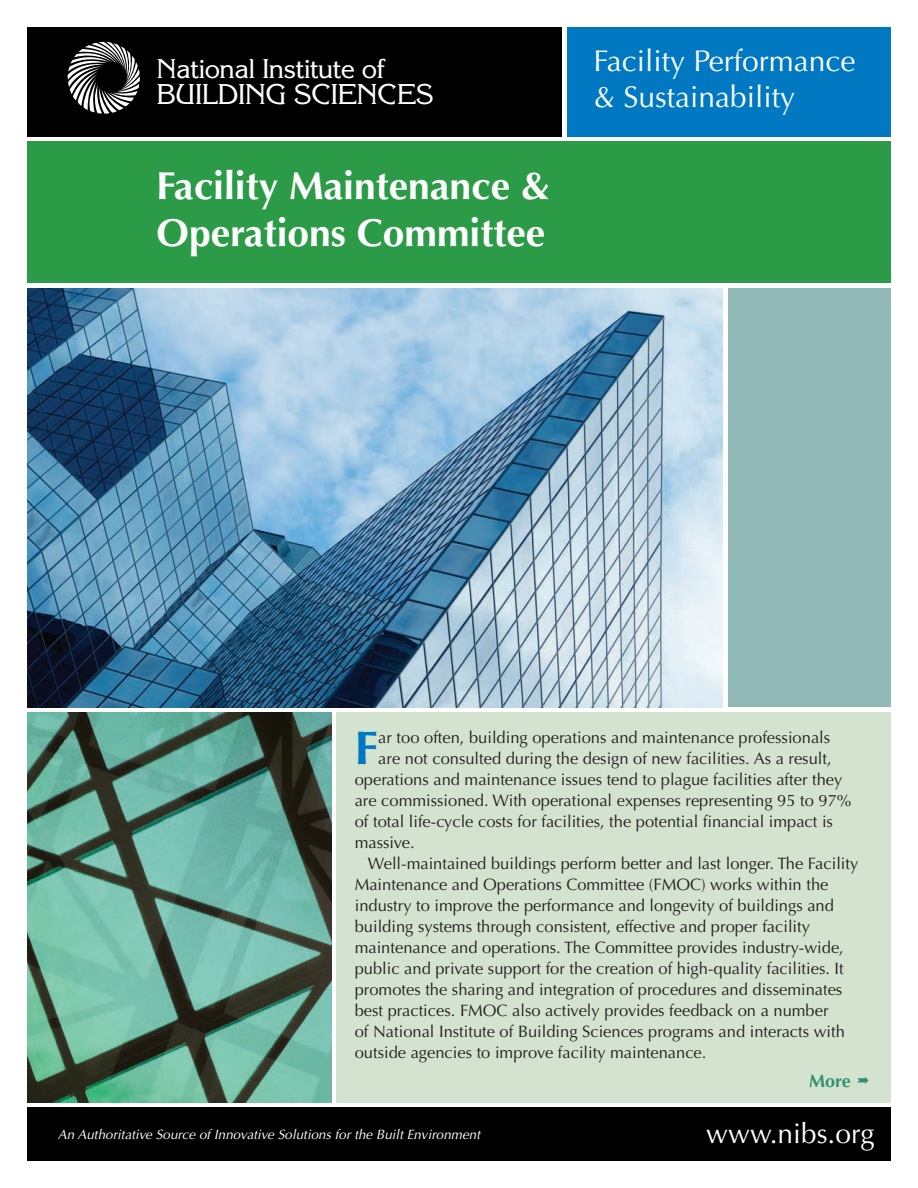
<style>
.page{position:relative;width:918px;height:1188px;background:#fff}
.page>*{position:absolute;margin:0;border:0;box-sizing:border-box;transform-origin:0 0}
.Intro_Para{font:700 47.1px "Optima";color:#0079c2}
.ProgramName_Front{font:700 39px "Optima";color:#fff}
.t1{font:30px/36px "Optima";color:#fff}
.t2{font:28.2px "Optima";color:#fff}
.t3{font:27.9px "Korinna";letter-spacing:-.02em;color:#fff}
.t4{font:26.4px "Korinna";letter-spacing:-.02em;color:#fff}
.More{font:700 18px "Optima";color:#319270}
.Intro_Para-2{font:16.5px/21px "Optima";color:#231f20}
.t5{font:italic 13.5px "Optima";color:#fff}
</style>
<div class="page">
<div style="left:337px;top:712px;width:554px;height:390px;background:#d4e3d0"></div>
<div style="left:27px;top:27px;width:535px;height:109px;background:#000"></div>
<div style="left:27px;top:1107px;width:864px;height:54px;background:#000"></div>
<div style="left:567px;top:27px;width:324px;height:109px;background:#0079c2"></div>
<svg style="left:68px;top:42px;width:72px;height:72px"></svg>
<img style="left:27px;top:712px;width:305px;height:390px">
<div style="left:27px;top:141px;width:864px;height:142px;background:#2c9b47"></div>
<div style="left:728px;top:288px;width:163px;height:419px;background:#91b9b6"></div>
<img style="left:27px;top:288px;width:696px;height:419px">
<h3 class="t4" style="left:157px;top:52px;width:230px">National Institute of</h3>
<h3 class="t3" style="left:157px;top:77px;width:279px">BUILDING SCIENCES</h3>
<p class="ProgramName_Front" style="left:157px;top:163px;width:394px">Facility Maintenance &amp;</p>
<p class="ProgramName_Front" style="left:157px;top:210px;width:390px">Operations Committee</p>
<p class="t1" style="left:594px;top:44px;width:264px">Facility Performance &amp; Sustainability</p>
<p class="Intro_Para" style="left:355px;top:721px;width:25px">F</p>
<p class="Intro_Para-2" style="left:378px;top:727px;width:453px">ar too often, building operations and maintenance professionals</p>
<p class="Intro_Para-2" style="left:378px;top:748px;width:455px">are not consulted during the design of new facilities. As a result,</p>
<p class="Intro_Para-2" style="left:355px;top:769px;width:489px">operations and maintenance issues tend to plague facilities after they</p>
<p class="Intro_Para-2" style="left:355px;top:790px;width:498px">are commissioned. With operational expenses representing 95 to 97%</p>
<p class="Intro_Para-2" style="left:355px;top:811px;width:480px">of total life-cycle costs for facilities, the potential financial impact is</p>
<p class="Intro_Para-2" style="left:355px;top:832px;width:62px">massive.</p>
<p class="Intro_Para-2" style="left:355px;top:853px;width:505px;text-indent:13px">Well-maintained buildings perform better and last longer. The Facility Maintenance and Operations Committee (FMOC) works within the industry to improve the performance and longevity of buildings and building systems through consistent, effective and proper facility maintenance and operations. The Committee provides industry-wide, public and private support for the creation of high-quality facilities. It promotes the sharing and integration of procedures and disseminates best practices. FMOC also actively provides feedback on a number<br>of National Institute of Building Sciences programs and interacts with outside agencies to improve facility maintenance.</p>
<p class="More" style="left:809px;top:1070px;width:43px">More</p>
<p class="t5" style="left:58px;top:1126px;width:424px">An Authoritative Source of Innovative Solutions for the Built Environment</p>
<h3 class="t2" style="left:706px;top:1117px;width:170px">www.nibs.org</h3>
</div>
